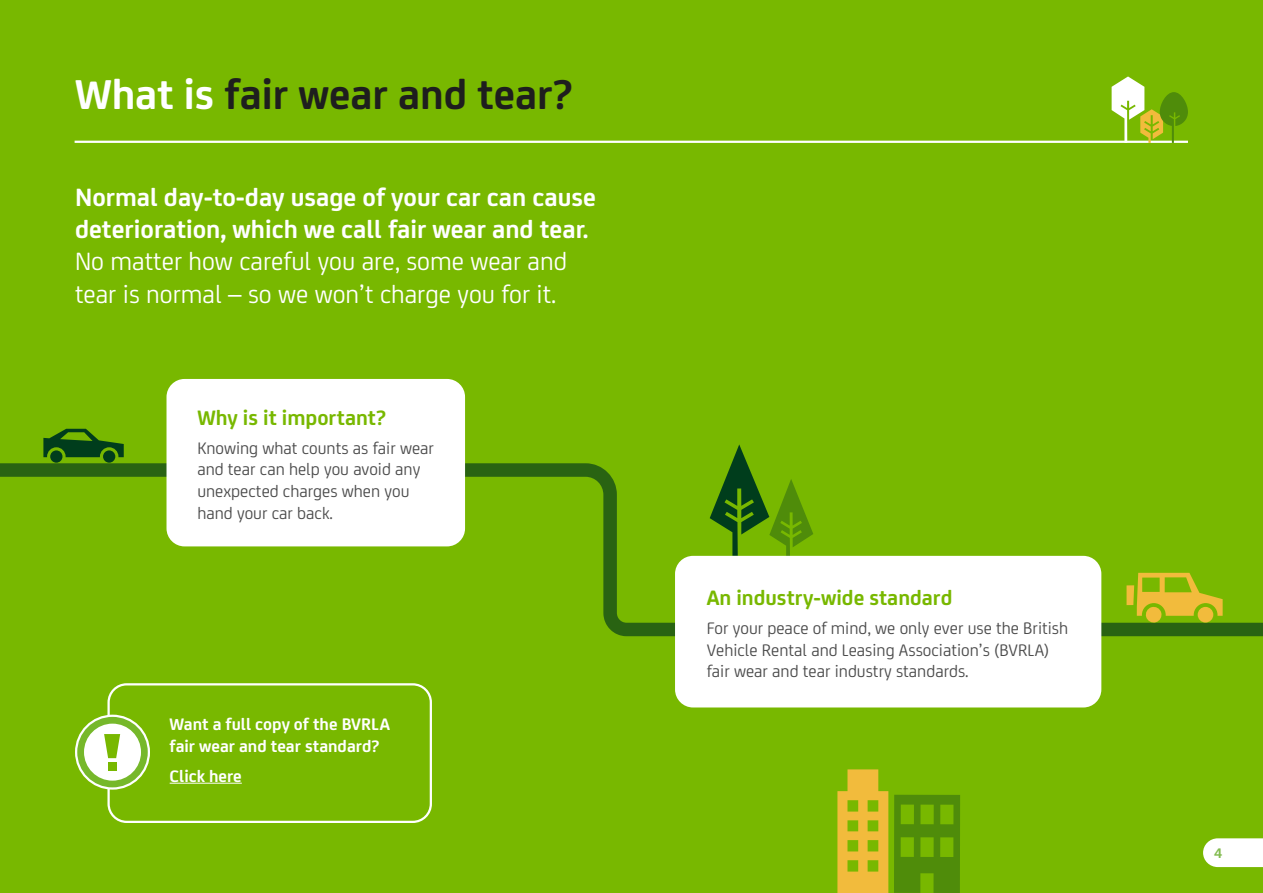
<style>
.page{position:relative;width:1263px;height:893px;background:#78b800}
.page>*{position:absolute;margin:0;border:0;box-sizing:border-box;transform-origin:0 0}
.t1{font:700 45px "Lex Joey";color:#1e1e1e}
.t2{font:700 27px/32.4px "Lex Joey";color:#fff}
.t3{font:27px/32.4px "Lex Joey";color:#fff}
.t4{font:700 22.5px "Lex Joey";color:#78b800}
.t5{font:18px/21.6px "Lex Joey";color:#4b4b4b}
.t6{font:700 18px/21.6px "Lex Joey";color:#fff}
.t7{font:700 15px "Lex Joey";color:#82bb4f}
.s1{color:#fff}
</style>
<div class="page">
<svg style="left:1203px;top:838px;width:60px;height:29px;background:#f6faee"></svg>
<svg style="left:0;top:378px;width:1263px;height:265px"></svg>
<div style="left:166px;top:379px;width:299px;height:167px;background:#fff;border-radius:18px"></div>
<hr style="left:75px;top:141px;width:1113px;height:2px;background:#fff">
<svg style="left:710px;top:444px;width:103px;height:112px"></svg>
<svg style="left:837px;top:769px;width:51px;height:124px"></svg>
<svg style="left:894px;top:795px;width:66px;height:98px"></svg>
<div style="left:675px;top:556px;width:426px;height:151px;background:#fff;border-radius:18px"></div>
<div style="left:103px;top:450px;width:12px;height:13px;background:#003d1c;border-radius:50%"></div>
<div style="left:50px;top:450px;width:12px;height:13px;background:#003d1c;border-radius:50%"></div>
<svg style="left:43px;top:429px;width:81px;height:28px"></svg>
<svg style="left:1126px;top:573px;width:96px;height:50px"></svg>
<div style="left:107px;top:683px;width:325px;height:140px;border:2px solid #fff;border-radius:18px"></div>
<hr style="left:170px;top:783px;width:72px;height:1px;background:#fff">
<svg style="left:76px;top:716px;width:73px;height:72px"></svg>
<div style="left:75px;top:715px;width:75px;height:75px;border:2px solid #fff;border-radius:50%"></div>
<div style="left:84px;top:724px;width:57px;height:57px;background:#fff;border-radius:50%"></div>
<div style="left:108px;top:762px;width:8px;height:8px;background:#78b800"></div>
<svg style="left:104px;top:734px;width:16px;height:24px"></svg>
<svg style="left:1111px;top:76px;width:77px;height:67px"></svg>
<h1 class="t1" style="left:75px;top:60px;width:499px"><span class="s1">What is</span> fair wear and tear?</h1>
<h2 class="t2" style="left:75px;top:179px;width:522px">Normal day-to-day usage of your car can cause deterioration, which we call fair wear and tear.</h2>
<h2 class="t3" style="left:75px;top:244px;width:494px">No matter how careful you are, some wear and tear is normal – so we won’t charge you for it.</h2>
<p class="t4" style="left:197px;top:400px;width:190px">Why is it important?</p>
<p class="t5" style="left:197px;top:436px;width:238px">Knowing what counts as fair wear and tear can help you avoid any unexpected charges when you hand your car back.</p>
<p class="t6" style="left:170px;top:712px;width:222px">Want a full copy of the BVRLA fair wear and tear standard?</p>
<p class="t6" style="left:170px;top:764px;width:74px">Click here</p>
<p class="t4" style="left:707px;top:581px;width:247px">An industry-wide standard</p>
<p class="t5" style="left:707px;top:616px;width:363px">For your peace of mind, we only ever use the British<br>Vehicle Rental and Leasing Association’s (BVRLA) fair wear and tear industry standards.</p>
<p class="t7" style="left:1214px;top:841px;width:10px">4</p>
</div>
